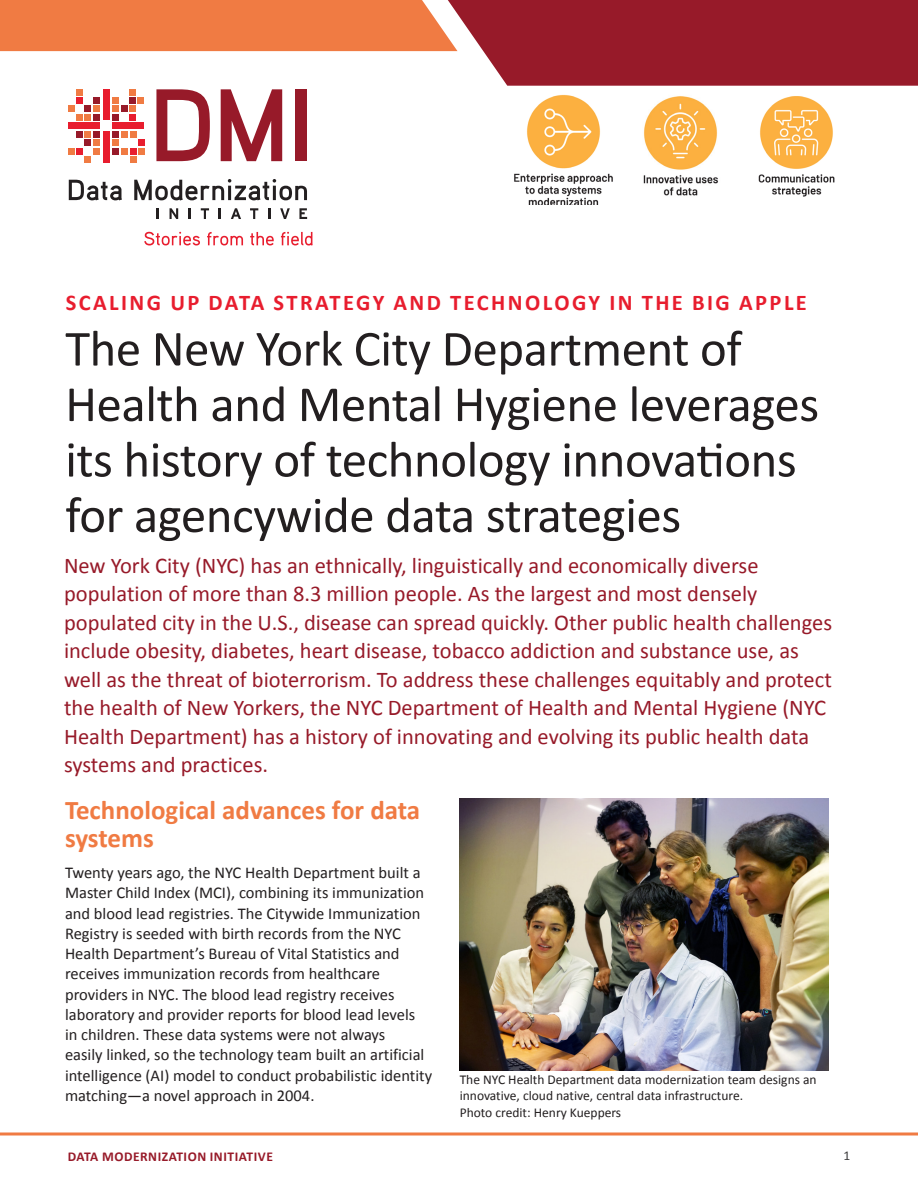
<style>
.page{position:relative;width:918px;height:1188px;background:#fff}
.page>*{position:absolute;margin:0;border:0;box-sizing:border-box;transform-origin:0 0}
.t1{font:51px/55.5px "Calibri";letter-spacing:-.01em;color:#231f20}
.Header_1{font:700 27px/28.5px "Calibri";color:#f07b43}
.Intro_Text{font:22.5px/28.5px "Calibri";color:#971a29}
.Title_Kicker{font:700 22.5px "Calibri";letter-spacing:.11em;color:#e81d2e}
.Body_Copy{font:16.5px/20.2px "Calibri";color:#231f20}
.t2{font:13.5px/16.5px "Calibri";color:#231f20}
.t3{font:700 13.5px "Calibri";letter-spacing:.04em;color:#971a29}
.t4{font:13.5px "Calibri";color:#3e3e3f}
</style>
<div class="page">
<svg style="left:0;top:1132px;width:918px;height:4px;background:#f39b71"></svg>
<svg style="left:0;top:0;width:918px;height:163px"></svg>
<svg style="left:69px;top:180px;width:53px;height:20px"></svg>
<svg style="left:134px;top:179px;width:173px;height:22px"></svg>
<svg style="left:157px;top:208px;width:2px;height:11px"></svg>
<svg style="left:170px;top:208px;width:8px;height:11px"></svg>
<svg style="left:189px;top:208px;width:2px;height:11px"></svg>
<svg style="left:201px;top:208px;width:8px;height:11px"></svg>
<svg style="left:219px;top:208px;width:2px;height:11px"></svg>
<svg style="left:231px;top:208px;width:10px;height:11px"></svg>
<svg style="left:250px;top:208px;width:8px;height:11px"></svg>
<svg style="left:268px;top:208px;width:2px;height:11px"></svg>
<svg style="left:280px;top:208px;width:10px;height:11px"></svg>
<svg style="left:299px;top:208px;width:8px;height:11px"></svg>
<svg style="left:144px;top:232px;width:56px;height:13px"></svg>
<svg style="left:207px;top:232px;width:36px;height:13px"></svg>
<svg style="left:250px;top:232px;width:24px;height:13px"></svg>
<svg style="left:281px;top:232px;width:32px;height:14px"></svg>
<img style="left:625px;top:93px;width:110px;height:103px">
<img style="left:741px;top:93px;width:110px;height:104px">
<img style="left:509px;top:94px;width:110px;height:111px">
<img style="left:460px;top:798px;width:369px;height:273px">
<p class="Title_Kicker" style="left:66px;top:288px;width:743px">SCALING UP DATA STRATEGY AND TECHNOLOGY IN THE BIG APPLE</p>
<p class="t1" style="left:65px;top:321px;width:756px">The New York City Department of Health and Mental Hygiene leverages its history of technology innovations for agencywide data strategies</p>
<p class="Intro_Text" style="left:64px;top:551px;width:770px">New York City (NYC) has an ethnically, linguistically and economically diverse population of more than 8.3 million people. As the largest and most densely populated city in the U.S., disease can spread quickly. Other public health challenges include obesity, diabetes, heart disease, tobacco addiction and substance use, as well as the threat of bioterrorism. To address these challenges equitably and protect the health of New Yorkers, the NYC Department of Health and Mental Hygiene (NYC Health Department) has a history of innovating and evolving its public health data systems and practices.</p>
<p class="Header_1" style="left:65px;top:795px;width:357px">Technological advances for data systems</p>
<p class="Body_Copy" style="left:65px;top:863px;width:369px">Twenty years ago, the NYC Health Department built a Master Child Index (MCI), combining its immunization and blood lead registries. The Citywide Immunization Registry is seeded with birth records from the NYC Health Department’s Bureau of Vital Statistics and receives immunization records from healthcare providers in NYC. The blood lead registry receives laboratory and provider reports for blood lead levels<br>in children. These data systems were not always<br>easily linked, so the technology team built an artificial intelligence (AI) model to conduct probabilistic identity matching—a novel approach in 2004.</p>
<p class="t2" style="left:460px;top:1071px;width:358px">The NYC Health Department data modernization team designs an innovative, cloud native, central data infrastructure.<br>Photo credit: Henry Kueppers</p>
<p class="t3" style="left:68px;top:1148px;width:207px">DATA MODERNIZATION INITIATIVE</p>
<p class="t4" style="left:844px;top:1147px;width:8px">1</p>
</div>
